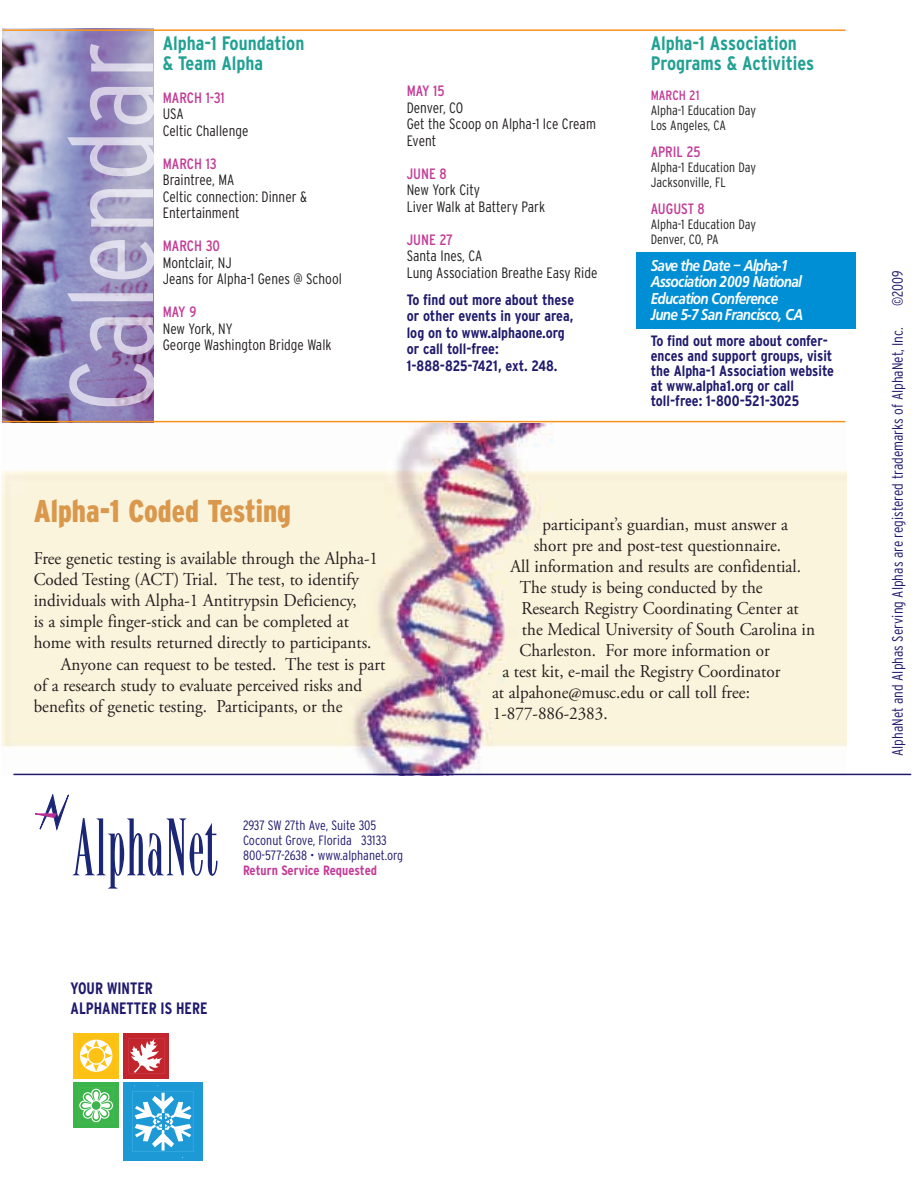
<style>
.page{position:relative;width:918px;height:1188px;background:#fff}
.page>*{position:absolute;margin:0;border:0;box-sizing:border-box;transform-origin:0 0}
.t1{font:900 condensed 31.5px "Interstate";color:#da984d;scale:.95 1}
.t2{font:700 condensed 19.5px/19.5px "Interstate";color:#21a193}
.t3{font:18px "Adobe Garamond Pro";color:#231f20;scale:.95 1}
.t4{font:16.5px/16.5px "Frutiger Bld Itlic";letter-spacing:-.045em;color:#fff;scale:.85 1}
.t5{font:700 condensed 16.5px/19.5px "Interstate";color:#1f1a6d;scale:.95 1}
.t6{font:300 condensed 15px/16.5px "Interstate";color:#231f20}
.t7{font:700 condensed 15px/16.5px "Interstate";color:#1f1a6d}
.t8{font:300 condensed 15px "Interstate";color:#1f1a6d}
.t9{font:condensed 15px "Interstate";color:#c33b96}
.t10{font:300 condensed 13.5px/15px "Interstate";color:#231f20}
.t11{font:300 condensed 13.5px/15px "Interstate";color:#1f1a6d}
.t12{font:700 condensed 13.5px "Interstate";color:#c33b96}
.t13{font:condensed 13.5px "Interstate";color:#c33b96}
</style>
<div class="page">
<img style="left:1px;top:423px;width:846px;height:352px">
<div style="left:123px;top:1082px;width:79px;height:79px;background:#1d99d6"></div>
<svg style="left:132px;top:1091px;width:61px;height:61px"></svg>
<div style="left:73px;top:1033px;width:46px;height:46px;background:#fec215"></div>
<div style="left:124px;top:1033px;width:45px;height:46px;background:#c3252d"></div>
<div style="left:73px;top:1083px;width:46px;height:45px;background:#3bb54b"></div>
<svg style="left:79px;top:1039px;width:34px;height:33px"></svg>
<svg style="left:129px;top:1038px;width:35px;height:36px"></svg>
<svg style="left:78px;top:1088px;width:36px;height:35px"></svg>
<img style="left:2px;top:29px;width:151px;height:394px">
<img style="left:67px;top:44px;width:86px;height:362px">
<svg style="left:35px;top:794px;width:183px;height:95px"></svg>
<hr style="left:14px;top:774px;width:897px;height:1px;background:#1f1a6d">
<hr style="left:3px;top:29px;width:843px;height:2px;background:#f7931d">
<hr style="left:3px;top:421px;width:842px;height:1px;background:#f7931d">
<div style="left:636px;top:253px;width:219px;height:76px;background:#008fd5"></div>
<p class="t2" style="left:163px;top:34px;width:143px">Alpha-1 Foundation &amp; Team Alpha</p>
<p class="t9" style="left:163px;top:89px;width:63px">MARCH 1-31</p>
<p class="t6" style="left:163px;top:106px;width:87px">USA<br>Celtic Challenge</p>
<p class="t9" style="left:163px;top:155px;width:55px">MARCH 13</p>
<p class="t6" style="left:163px;top:172px;width:146px">Braintree, MA<br>Celtic connection: Dinner &amp;<br>Entertainment</p>
<p class="t9" style="left:163px;top:238px;width:59px">MARCH 30</p>
<p class="t6" style="left:163px;top:255px;width:181px">Montclair, NJ<br>Jeans for Alpha-1 Genes @ School</p>
<p class="t9" style="left:163px;top:304px;width:35px">MAY 9</p>
<p class="t6" style="left:163px;top:321px;width:170px">New York, NY<br>George Washington Bridge Walk</p>
<p class="t9" style="left:407px;top:82px;width:39px">MAY 15</p>
<p class="t6" style="left:407px;top:99px;width:191px">Denver, CO<br>Get the Scoop on Alpha-1 Ice Cream<br>Event</p>
<p class="t9" style="left:407px;top:165px;width:41px">JUNE 8</p>
<p class="t6" style="left:407px;top:182px;width:140px">New York City<br>Liver Walk at Battery Park</p>
<p class="t9" style="left:407px;top:231px;width:48px">JUNE 27</p>
<p class="t6" style="left:407px;top:248px;width:192px">Santa Ines, CA<br>Lung Association Breathe Easy Ride</p>
<p class="t7" style="left:407px;top:291px;width:169px">To find out more about these or other events in your area, log on to www.alphaone.org or call toll-free:<br>1-888-825-7421, ext. 248.</p>
<p class="t2" style="left:651px;top:34px;width:165px">Alpha-1 Association<br>Programs &amp; Activities</p>
<p class="t13" style="left:651px;top:87px;width:50px">MARCH 21</p>
<p class="t10" style="left:651px;top:103px;width:107px">Alpha-1 Education Day<br>Los Angeles, CA</p>
<p class="t9" style="left:651px;top:143px;width:51px">APRIL 25</p>
<p class="t10" style="left:651px;top:160px;width:107px">Alpha-1 Education Day<br>Jacksonville, FL</p>
<p class="t9" style="left:651px;top:200px;width:56px">AUGUST 8</p>
<p class="t10" style="left:651px;top:217px;width:107px">Alpha-1 Education Day<br>Denver, CO, PA</p>
<p class="t4" style="left:651px;top:258px;width:181px">Save the Date – Alpha-1<br>Association 2009 National<br>Education Conference<br>June 5-7 San Francisco, CA</p>
<p class="t7" style="left:651px;top:333px;width:185px;line-height:15px">To find out more about confer&shy;ences and support groups, visit the Alpha-1 Association website at www.alpha1.org or call toll-free: 1-800-521-3025</p>
<h1 class="t1" style="left:34px;top:493px;width:272px">Alpha-1 Coded Testing</h1>
<p class="t3" style="left:34px;top:552px;width:364px">Free genetic testing is available through the Alpha-1</p>
<p class="t3" style="left:34px;top:573px;width:344px">Coded Testing (ACT) Trial. The test, to identify</p>
<p class="t3" style="left:34px;top:594px;width:342px">individuals with Alpha-1 Antitrypsin Deficiency,</p>
<p class="t3" style="left:34px;top:615px;width:333px">is a simple finger-stick and can be completed at</p>
<p class="t3" style="left:34px;top:636px;width:357px">home with results returned directly to participants.</p>
<p class="t3" style="left:61px;top:657px;width:343px">Anyone can request to be tested. The test is part</p>
<p class="t3" style="left:34px;top:678px;width:347px">of a research study to evaluate perceived risks and</p>
<p class="t3" style="left:34px;top:699px;width:326px">benefits of genetic testing. Participants, or the</p>
<p class="t3" style="left:543px;top:517px;width:260px">participant’s guardian, must answer a</p>
<p class="t3" style="left:534px;top:538px;width:262px">short pre and post-test questionnaire.</p>
<p class="t3" style="left:511px;top:559px;width:307px">All information and results are confidential.</p>
<p class="t3" style="left:520px;top:580px;width:257px">The study is being conducted by the</p>
<p class="t3" style="left:522px;top:601px;width:293px">Research Registry Coordinating Center at</p>
<p class="t3" style="left:522px;top:622px;width:310px">the Medical University of South Carolina in</p>
<p class="t3" style="left:519px;top:643px;width:265px">Charleston. For more information or</p>
<p class="t3" style="left:502px;top:664px;width:294px">a test kit, e-mail the Registry Coordinator</p>
<p class="t3" style="left:492px;top:685px;width:273px">at alpahone@musc.edu or call toll free:</p>
<p class="t3" style="left:493px;top:706px;width:122px">1-877-886-2383.</p>
<p class="t11" style="left:243px;top:818px;width:162px">2937 SW 27th Ave, Suite 305<br>Coconut Grove, Florida 33133<br>800-577-2638 • www.alphanet.org</p>
<p class="t12" style="left:243px;top:863px;width:136px">Return Service Requested</p>
<p class="t5" style="left:71px;top:979px;width:146px">YOUR WINTER<br>ALPHANETTER IS HERE</p>
<p class="t8" style="left:889px;top:306px;width:37px;rotate:-90deg">©2009</p>
<p class="t8" style="left:889px;top:756px;width:430px;rotate:-90deg">AlphaNet and Alphas Serving Alphas are registered trademarks of AlphaNet, Inc.</p>
</div>
